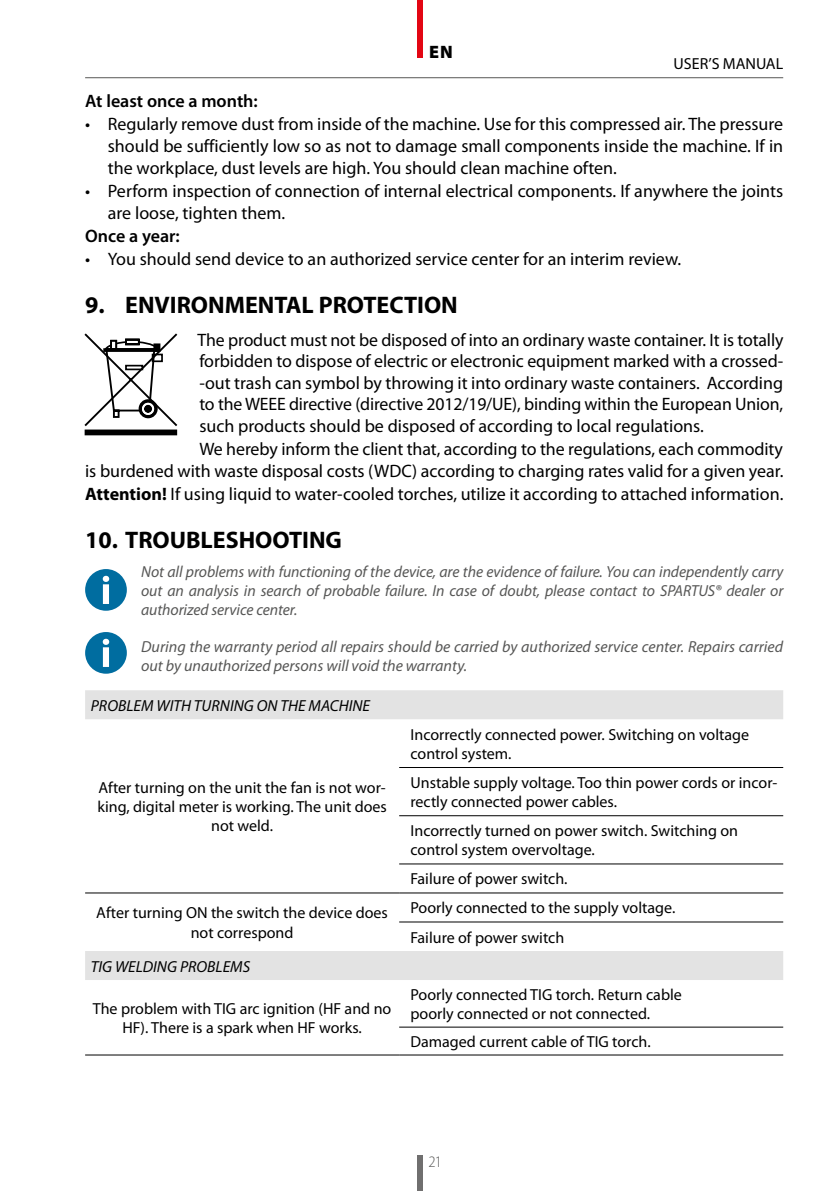
<style>
.page{position:relative;width:840px;height:1191px;background:#fff}
.page>*{position:absolute;margin:0;border:0;box-sizing:border-box;transform-origin:0 0}
.t1{font:700 24px "Myriad Pro";color:#000}
.t2{font:18px/21.6px "Myriad Pro";color:#000;text-align:justify}
.t3{font:600 18px "Myriad Pro";color:#000}
.t4{font:900 18px "Myriad Pro";color:#000}
.t5{font:16px/19.2px "Myriad Pro";color:#000}
.t6{font:italic 16px/19.2px "Myriad Pro";color:#575756;text-align:justify}
.t7{font:italic 16px "Myriad Pro";color:#000}
.t8{font:300 semi-condensed 16px "Myriad Pro";color:#575756}
.s1{font-weight:700}
</style>
<div class="page">
<hr style="left:85px;top:77px;width:697px;height:1px;background:#575756">
<div style="left:417px;top:0;width:5px;height:58px;background:#e30613"></div>
<div style="left:417px;top:1155px;width:5px;height:36px;background:#706f6f"></div>
<svg style="left:84px;top:333px;width:94px;height:94px"></svg>
<div style="left:85px;top:430px;width:91px;height:5px;background:#000"></div>
<div style="left:110px;top:340px;width:7px;height:10px;border:2px solid #000"></div>
<div style="left:125px;top:339px;width:15px;height:6px;border:2px solid #000"></div>
<div style="left:142px;top:403px;width:12px;height:12px;border:2px solid #fff;border-radius:50%"></div>
<div style="left:85px;top:569px;width:42px;height:42px;background:#006da0;border-radius:50%"></div>
<svg style="left:103px;top:576px;width:6px;height:28px"></svg>
<div style="left:85px;top:632px;width:42px;height:41px;background:#006da0;border-radius:50%"></div>
<svg style="left:103px;top:639px;width:6px;height:28px"></svg>
<svg style="left:85px;top:690px;width:697px;height:290px"></svg>
<hr style="left:399px;top:921px;width:383px;height:1px;background:#000">
<hr style="left:399px;top:1026px;width:383px;height:1px;background:#000">
<hr style="left:85px;top:1054px;width:314px;height:1px;background:#000">
<hr style="left:399px;top:1054px;width:383px;height:1px;background:#000">
<hr style="left:399px;top:767px;width:383px;height:1px;background:#000">
<hr style="left:399px;top:815px;width:383px;height:1px;background:#000">
<hr style="left:399px;top:863px;width:383px;height:1px;background:#000">
<hr style="left:399px;top:892px;width:383px;height:1px;background:#000">
<hr style="left:85px;top:892px;width:314px;height:1px;background:#000">
<p class="t4" style="left:429px;top:40px;width:25px">EN</p>
<p class="t5" style="left:673px;top:54px;width:111px">USER’S MANUAL</p>
<p class="t3" style="left:85px;top:90px;width:174px">At least once a month:</p>
<p class="t2" style="left:108px;top:113px;width:676px;text-indent:-23px">• Regularly remove dust from inside of the machine. Use for this compressed air. The pressure should be sufficiently low so as not to damage small components inside the machine. If in the workplace, dust levels are high. You should clean machine often.</p>
<p class="t2" style="left:108px;top:180px;width:676px;text-indent:-23px">• Perform inspection of connection of internal electrical components. If anywhere the joints are loose, tighten them.</p>
<p class="t3" style="left:85px;top:224px;width:96px">Once a year:</p>
<p class="t2" style="left:85px;top:248px;width:597px">• You should send device to an authorized service center for an interim review.</p>
<h1 class="t1" style="left:85px;top:289px;width:374px">9. ENVIRONMENTAL PROTECTION</h1>
<p class="t2" style="left:197px;top:328px;width:587px">The product must not be disposed of into an ordinary waste container. It is totally forbidden to dispose of electric or electronic equipment marked with a crossed--out trash can symbol by throwing it into ordinary waste containers. According to the WEEE directive (directive 2012/19/UE), binding within the European Union, such products should be disposed of according to local regulations.</p>
<p class="t2" style="left:85px;top:438px;width:699px;text-align:right">We hereby inform the client that, according to the regulations, each commodity<br>is burdened with waste disposal costs (WDC) according to charging rates valid for a given year.</p>
<p class="t2" style="left:85px;top:483px;width:699px"><span class="s1">Attention!</span> If using liquid to water-cooled torches, utilize it according to attached information.</p>
<h1 class="t1" style="left:85px;top:524px;width:258px">10. TROUBLESHOOTING</h1>
<p class="t6" style="left:141px;top:561px;width:643px">Not all problems with functioning of the device, are the evidence of failure. You can independently carry out an analysis in search of probable failure. In case of doubt, please contact to SPARTUS® dealer or authorized service center.</p>
<p class="t6" style="left:141px;top:636px;width:643px">During the warranty period all repairs should be carried by authorized service center. Repairs carried out by unauthorized persons will void the warranty.</p>
<p class="t7" style="left:91px;top:695px;width:281px">PROBLEM WITH TURNING ON THE MACHINE</p>
<p class="t5" style="left:97px;top:777px;width:291px;text-align:center">After turning on the unit the fan is not wor&shy;king, digital meter is working. The unit does not weld.</p>
<p class="t5" style="left:410px;top:724px;width:340px">Incorrectly connected power. Switching on voltage control system.</p>
<p class="t5" style="left:410px;top:773px;width:368px">Unstable supply voltage. Too thin power cords or incor&shy;rectly connected power cables.</p>
<p class="t5" style="left:410px;top:821px;width:329px">Incorrectly turned on power switch. Switching on control system overvoltage.</p>
<p class="t5" style="left:410px;top:869px;width:158px">Failure of power switch.</p>
<p class="t5" style="left:96px;top:903px;width:293px;text-align:center">After turning ON the switch the device does not correspond</p>
<p class="t5" style="left:410px;top:893px;width:266px;line-height:29px">Poorly connected to the supply voltage.<br>Failure of power switch</p>
<p class="t7" style="left:91px;top:956px;width:161px">TIG WELDING PROBLEMS</p>
<p class="t5" style="left:93px;top:998px;width:300px;text-align:center">The problem with TIG arc ignition (HF and no<br>HF). There is a spark when HF works.</p>
<p class="t5" style="left:410px;top:984px;width:273px">Poorly connected TIG torch. Return cable poorly connected or not connected.</p>
<p class="t5" style="left:410px;top:1031px;width:241px">Damaged current cable of TIG torch.</p>
<p class="t8" style="left:428px;top:1153px;width:15px">21</p>
</div>
